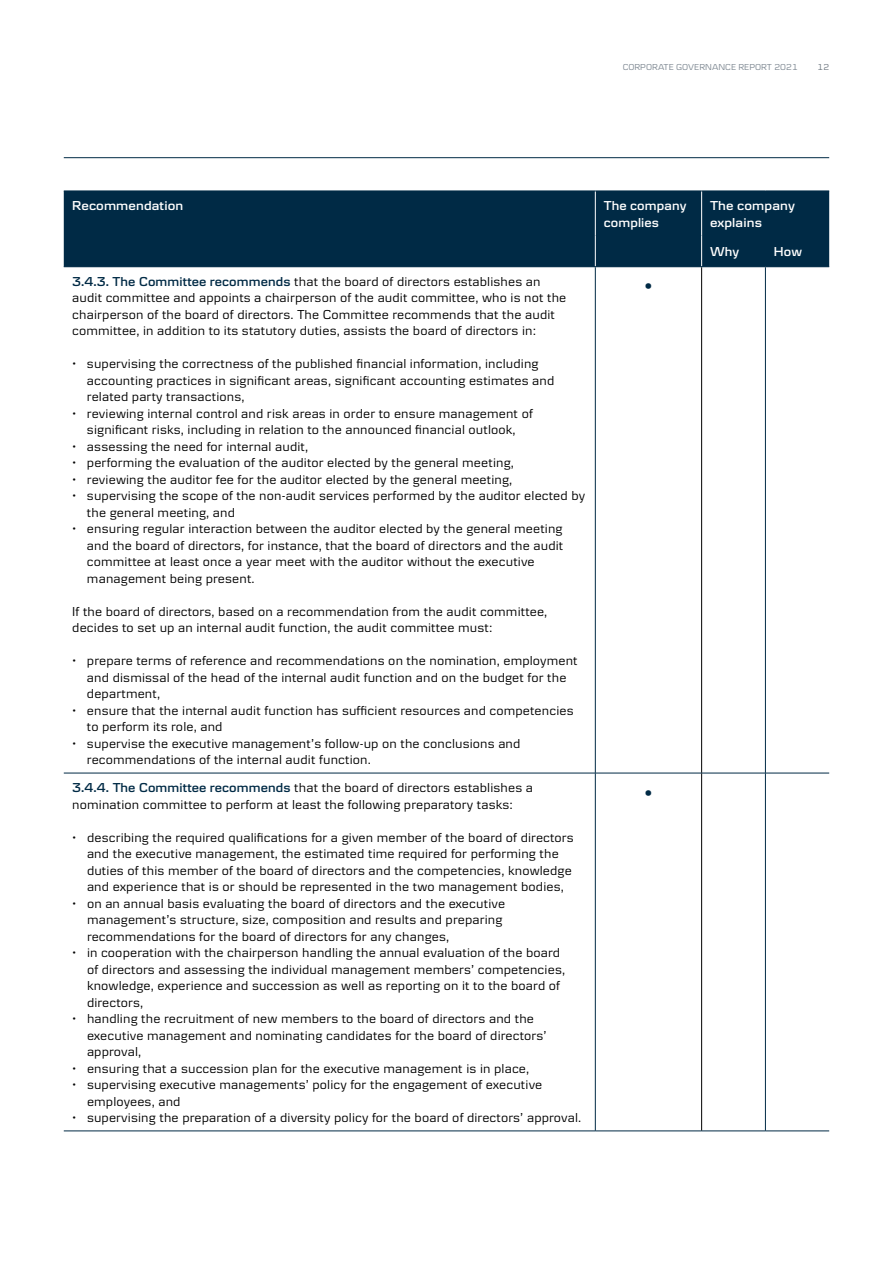
<style>
.page{position:relative;width:893px;height:1263px;background:#fff}
.page>*{position:absolute;margin:0;border:0;box-sizing:border-box;transform-origin:0 0}
.t1{font:600 24px "Danske Textv 2";color:#002a45}
.t2{font:13.5px/16.5px "Danske Textv 2";letter-spacing:.01em;color:#000}
.t3{font:600 13.5px/16.5px "Danske Textv 2";letter-spacing:.01em;color:#fff}
.t4{font:9px "Danske Textv 2";letter-spacing:.005em;color:#7d8791}
.t5{font:9px "Danske Textv 2";color:#6e7780}
.s1{font-weight:600;color:#002a45}
</style>
<div class="page">
<hr style="left:64px;top:157px;width:765px;height:1px;background:#002a45">
<div style="left:64px;top:192px;width:765px;height:74px;background:#002a45"></div>
<hr style="left:595px;top:191px;width:1px;height:44px;background:#fff">
<hr style="left:701px;top:191px;width:1px;height:44px;background:#fff">
<hr style="left:595px;top:235px;width:1px;height:31px;background:#fff">
<hr style="left:701px;top:235px;width:1px;height:31px;background:#fff">
<hr style="left:701px;top:267px;width:1px;height:506px;background:#000">
<hr style="left:701px;top:773px;width:1px;height:358px;background:#000">
<hr style="left:765px;top:267px;width:1px;height:506px;background:#002a45">
<hr style="left:765px;top:773px;width:1px;height:358px;background:#002a45">
<hr style="left:64px;top:266px;width:531px;height:1px;background:#002a45">
<hr style="left:595px;top:266px;width:107px;height:1px;background:#002a45">
<hr style="left:702px;top:266px;width:63px;height:1px;background:#002a45">
<hr style="left:765px;top:266px;width:64px;height:1px;background:#002a45">
<hr style="left:64px;top:773px;width:531px;height:1px;background:#002a45">
<hr style="left:595px;top:773px;width:107px;height:1px;background:#002a45">
<hr style="left:702px;top:773px;width:63px;height:1px;background:#002a45">
<hr style="left:765px;top:773px;width:64px;height:1px;background:#002a45">
<hr style="left:595px;top:267px;width:1px;height:506px;background:#002a45">
<hr style="left:595px;top:773px;width:1px;height:358px;background:#002a45">
<hr style="left:64px;top:191px;width:531px;height:1px;background:#002a45">
<hr style="left:595px;top:191px;width:107px;height:1px;background:#002a45">
<hr style="left:702px;top:191px;width:63px;height:1px;background:#002a45">
<hr style="left:765px;top:191px;width:64px;height:1px;background:#002a45">
<hr style="left:64px;top:1131px;width:531px;height:1px;background:#002a45">
<hr style="left:595px;top:1131px;width:107px;height:1px;background:#002a45">
<hr style="left:702px;top:1131px;width:63px;height:1px;background:#002a45">
<hr style="left:765px;top:1131px;width:64px;height:1px;background:#002a45">
<p class="t4" style="left:623px;top:62px;width:177px">CORPORATE GOVERNANCE REPORT 2021</p>
<p class="t5" style="left:817px;top:62px;width:13px">12</p>
<p class="t3" style="left:72px;top:197px;width:113px">Recommendation</p>
<p class="t3" style="left:604px;top:197px;width:84px">The company complies</p>
<p class="t3" style="left:710px;top:197px;width:86px">The company explains</p>
<p class="t3" style="left:710px;top:243px;width:31px">Why</p>
<p class="t3" style="left:774px;top:243px;width:30px">How</p>
<p class="t2" style="left:72px;top:273px;width:496px"><span class="s1">3.4.3. The Committee recommends</span> that the board of directors establishes an audit committee and appoints a chairperson of the audit committee, who is not the chairperson of the board of directors. The Committee recommends that the audit committee, in addition to its statutory duties, assists the board of directors in:</p>
<p class="t2" style="left:87px;top:355px;width:469px;text-indent:-15px">• supervising the correctness of the published financial information, including accounting practices in significant areas, significant accounting estimates and related party transactions,</p>
<p class="t2" style="left:72px;top:405px;width:462px;text-align:center">• reviewing internal control and risk areas in order to ensure management of significant risks, including in relation to the announced financial outlook,</p>
<p class="t2" style="left:72px;top:438px;width:238px">• assessing the need for internal audit,</p>
<p class="t2" style="left:72px;top:454px;width:443px">• performing the evaluation of the auditor elected by the general meeting,</p>
<p class="t2" style="left:72px;top:471px;width:442px">• reviewing the auditor fee for the auditor elected by the general meeting,</p>
<p class="t2" style="left:87px;top:487px;width:500px;text-indent:-15px">• supervising the scope of the non-audit services performed by the auditor elected by the general meeting, and</p>
<p class="t2" style="left:87px;top:520px;width:478px;text-indent:-15px">• ensuring regular interaction between the auditor elected by the general meeting and the board of directors, for instance, that the board of directors and the audit committee at least once a year meet with the auditor without the executive management being present.</p>
<p class="t2" style="left:72px;top:603px;width:477px">If the board of directors, based on a recommendation from the audit committee, decides to set up an internal audit function, the audit committee must:</p>
<p class="t2" style="left:87px;top:652px;width:492px;text-indent:-15px">• prepare terms of reference and recommendations on the nomination, employment and dismissal of the head of the internal audit function and on the budget for the department,</p>
<p class="t2" style="left:87px;top:702px;width:488px;text-indent:-15px">• ensure that the internal audit function has sufficient resources and competencies to perform its role, and</p>
<p class="t2" style="left:87px;top:735px;width:435px;text-indent:-15px">• supervise the executive management’s follow-up on the conclusions and recommendations of the internal audit function.</p>
<h1 class="t1" style="left:644px;top:273px;width:10px">•</h1>
<p class="t2" style="left:72px;top:779px;width:462px"><span class="s1">3.4.4. The Committee recommends</span> that the board of directors establishes a nomination committee to perform at least the following preparatory tasks:</p>
<p class="t2" style="left:87px;top:829px;width:488px;text-indent:-15px">• describing the required qualifications for a given member of the board of directors and the executive management, the estimated time required for performing the duties of this member of the board of directors and the competencies, knowledge and experience that is or should be represented in the two management bodies,</p>
<p class="t2" style="left:87px;top:895px;width:420px;text-indent:-15px">• on an annual basis evaluating the board of directors and the executive management’s structure, size, composition and results and preparing recommendations for the board of directors for any changes,</p>
<p class="t2" style="left:87px;top:944px;width:480px;text-indent:-15px">• in cooperation with the chairperson handling the annual evaluation of the board of directors and assessing the individual management members’ competencies, knowledge, experience and succession as well as reporting on it to the board of directors,</p>
<p class="t2" style="left:87px;top:1010px;width:461px;text-indent:-15px">• handling the recruitment of new members to the board of directors and the executive management and nominating candidates for the board of directors’ approval,</p>
<p class="t2" style="left:72px;top:1060px;width:458px">• ensuring that a succession plan for the executive management is in place,</p>
<p class="t2" style="left:87px;top:1076px;width:457px;text-indent:-15px">• supervising executive managements’ policy for the engagement of executive employees, and</p>
<p class="t2" style="left:72px;top:1109px;width:511px">• supervising the preparation of a diversity policy for the board of directors’ approval.</p>
<h1 class="t1" style="left:644px;top:779px;width:10px">•</h1>
</div>
